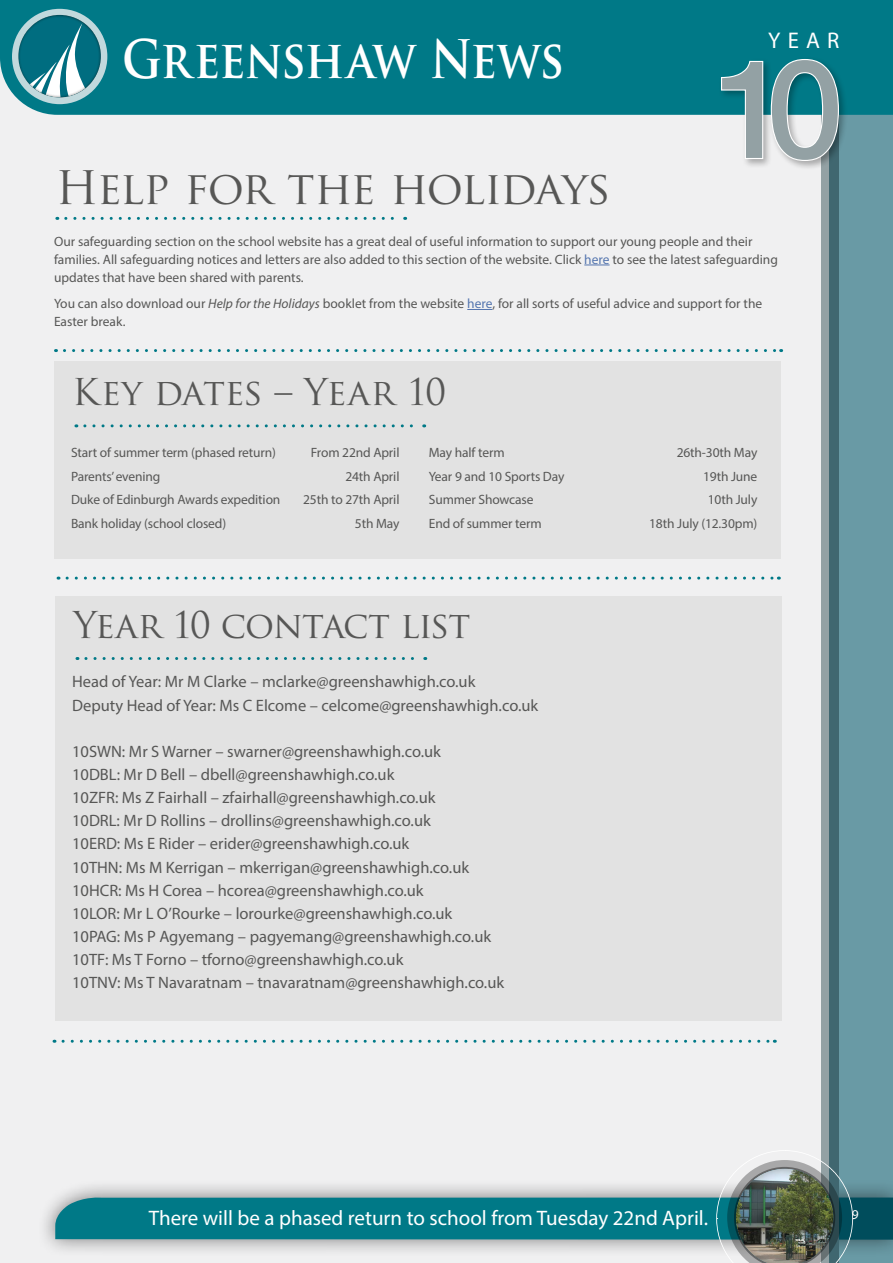
<style>
.page{position:relative;width:893px;height:1263px;background:#f0f0f1}
.page>*{position:absolute;margin:0;border:0;box-sizing:border-box;transform-origin:0 0}
.t1{font:700 51.75px "Trajan Pro";letter-spacing:-.015em;color:#fff;scale:.87 1}
.t2{font:45px "Trajan Pro";letter-spacing:-.035em;color:#575756}
.t3{font:36px "Trajan Pro";letter-spacing:-.03em;color:#575756}
.t4{font:36px "Trajan Pro";letter-spacing:-.01em;color:#575756}
.t5{font:22.8px "Myriad Pro";color:#fff}
.t6{font:21px "Myriad Pro";color:#fff}
.t7{font:16.5px/23.1px "Myriad Pro";color:#575756}
.t8{font:13.5px/18px "Myriad Pro";color:#575756}
.t9{font:13.5px "Myriad Pro";color:#fff}
.s1{color:#5576af}
.s2{font-style:italic}
</style>
<div class="page">
<div style="left:37px;top:1178px;width:856px;height:80px;background:#000;opacity:.5"></div>
<div style="left:822px;top:6px;width:17px;height:1257px;background:#93a1a4"></div>
<svg style="left:829px;top:115px;width:64px;height:1035px;background:#5f8d98"></svg>
<div style="left:0;top:0;width:893px;height:115px;background:#007987"></div>
<div style="left:12px;top:9px;width:95px;height:95px;background:#c1d9dd;border-radius:50%"></div>
<div style="left:6px;top:3px;width:108px;height:95px;background:#000;opacity:.75"></div>
<svg style="left:55px;top:1150px;width:838px;height:113px"></svg>
<div style="left:722px;top:1158px;width:123px;height:105px;background:#000;opacity:.4"></div>
<div style="left:718px;top:56px;width:130px;height:114px;background:#000;opacity:.3"></div>
<svg style="left:720px;top:58px;width:119px;height:104px"></svg>
<div style="left:55px;top:596px;width:726px;height:425px;background:#e1e1e1"></div>
<svg style="left:86px;top:657px;width:340px;height:3px"></svg>
<svg style="left:63px;top:1040px;width:712px;height:3px"></svg>
<svg style="left:67px;top:577px;width:712px;height:3px"></svg>
<div style="left:54px;top:361px;width:726px;height:198px;background:#e1e1e1"></div>
<svg style="left:85px;top:424px;width:340px;height:3px"></svg>
<svg style="left:64px;top:349px;width:718px;height:3px"></svg>
<svg style="left:66px;top:217px;width:340px;height:3px"></svg>
<svg style="left:584px;top:265px;width:26px;height:1px"></svg>
<svg style="left:467px;top:309px;width:25px;height:1px"></svg>
<h1 class="t1" style="left:122px;top:27px;width:509px">Greenshaw News</h1>
<h3 class="t5" style="left:768px;top:26px;width:73px">YEAR</h3>
<h2 class="t2" style="left:55px;top:159px;width:557px">Help for the holidays</h2>
<p class="t8" style="left:54px;top:232px;width:725px">Our safeguarding section on the school website has a great deal of useful information to support our young people and their families. All safeguarding notices and letters are also added to this section of the website. Click <span class="s1">here</span> to see the latest safeguarding updates that have been shared with parents.</p>
<p class="t8" style="left:54px;top:294px;width:710px">You can also download our <span class="s2">Help for the Holidays</span> booklet from the website <span class="s1">here</span>, for all sorts of useful advice and support for the<br>Easter break.</p>
<h3 class="t4" style="left:72px;top:369px;width:375px">Key dates – Year 10</h3>
<p class="t8" style="left:71px;top:443px;width:207px">Start of summer term (phased return)</p>
<p class="t8" style="left:311px;top:443px;width:90px">From 22nd April</p>
<p class="t8" style="left:71px;top:467px;width:91px">Parents’ evening</p>
<p class="t8" style="left:345px;top:467px;width:56px">24th April</p>
<p class="t8" style="left:71px;top:491px;width:211px">Duke of Edinburgh Awards expedition</p>
<p class="t8" style="left:303px;top:491px;width:98px">25th to 27th April</p>
<p class="t8" style="left:71px;top:514px;width:157px">Bank holiday (school closed)</p>
<p class="t8" style="left:355px;top:514px;width:46px">5th May</p>
<p class="t8" style="left:429px;top:443px;width:77px">May half term</p>
<p class="t8" style="left:677px;top:443px;width:82px">26th-30th May</p>
<p class="t8" style="left:429px;top:467px;width:137px">Year 9 and 10 Sports Day</p>
<p class="t8" style="left:703px;top:467px;width:56px">19th June</p>
<p class="t8" style="left:429px;top:491px;width:106px">Summer Showcase</p>
<p class="t8" style="left:708px;top:491px;width:51px">10th July</p>
<p class="t8" style="left:429px;top:514px;width:114px">End of summer term</p>
<p class="t8" style="left:649px;top:514px;width:110px">18th July (12.30pm)</p>
<h3 class="t3" style="left:73px;top:602px;width:398px">Year 10 contact list</h3>
<p class="t7" style="left:72px;top:670px;width:468px">Head of Year: Mr M Clarke – mclarke@greenshawhigh.co.uk<br>Deputy Head of Year: Ms C Elcome – celcome@greenshawhigh.co.uk</p>
<p class="t7" style="left:72px;top:739px;width:434px">10SWN: Mr S Warner – swarner@greenshawhigh.co.uk<br>10DBL: Mr D Bell – dbell@greenshawhigh.co.uk<br>10ZFR: Ms Z Fairhall – zfairhall@greenshawhigh.co.uk<br>10DRL: Mr D Rollins – drollins@greenshawhigh.co.uk<br>10ERD: Ms E Rider – erider@greenshawhigh.co.uk<br>10THN: Ms M Kerrigan – mkerrigan@greenshawhigh.co.uk 10HCR: Ms H Corea – hcorea@greenshawhigh.co.uk<br>10LOR: Mr L O’Rourke – lorourke@greenshawhigh.co.uk 10PAG: Ms P Agyemang – pagyemang@greenshawhigh.co.uk 10TF: Ms T Forno – tforno@greenshawhigh.co.uk<br>10TNV: Ms T Navaratnam – tnavaratnam@greenshawhigh.co.uk</p>
<h3 class="t6" style="left:149px;top:1205px;width:561px">There will be a phased return to school from Tuesday 22nd April.</h3>
<p class="t9" style="left:852px;top:1206px;width:8px">9</p>
</div>
